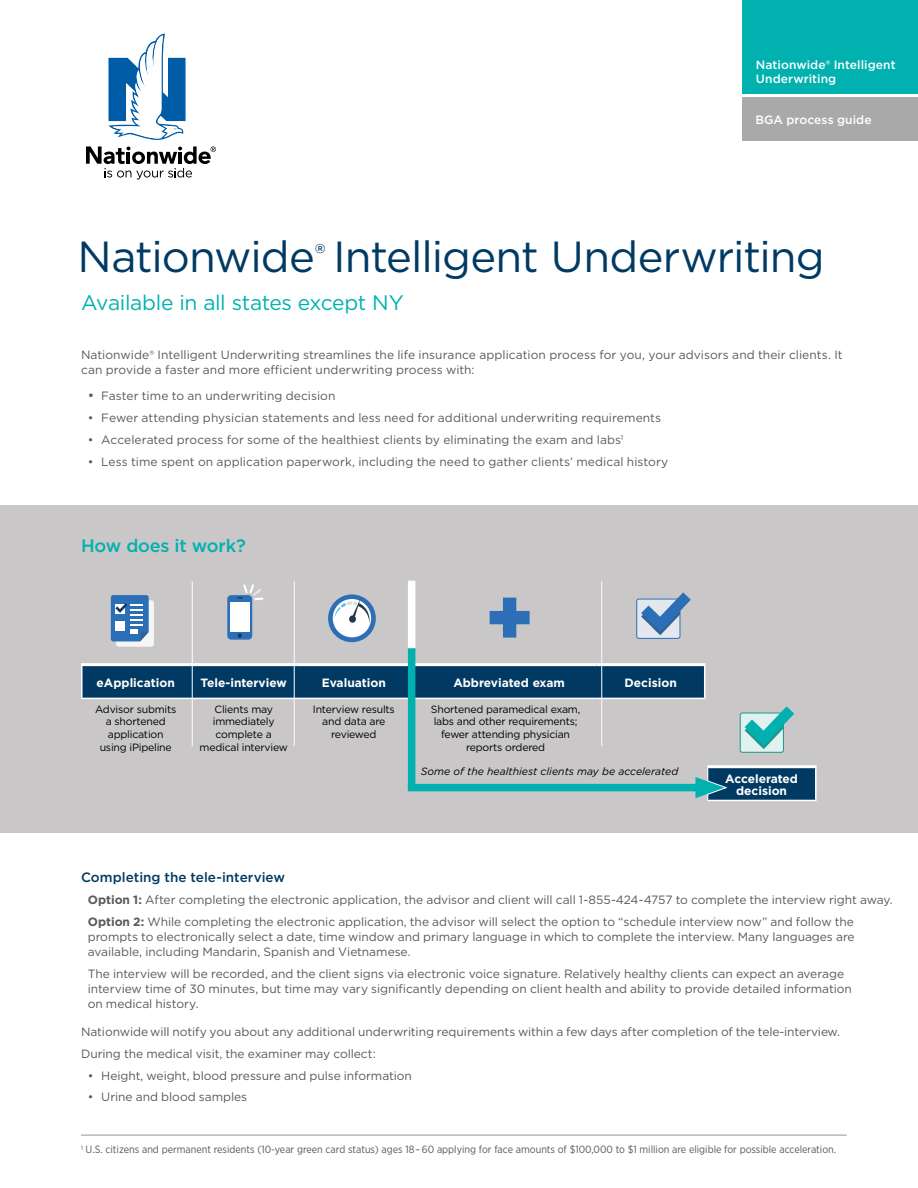
<style>
.page{position:relative;width:918px;height:1188px;background:#fff}
.page>*{position:absolute;margin:0;border:0;box-sizing:border-box;transform-origin:0 0}
.t1{font:43.5px "Gotham";letter-spacing:-.025em;color:#003a63}
.t2{font:21px "Gotham";letter-spacing:-.015em;color:#00b1b0}
.t3{font:500 18px "Gotham";letter-spacing:-.01em;color:#00b1b0}
.t4{font:500 13.5px "Gotham";color:#003a63}
.t5{font:12px/15px "Gotham";color:#58595b}
.t6{font:700 12px/12px "Gotham";color:#fff;text-align:center}
.t7{font:500 12px/14.2px "Gotham";letter-spacing:.005em;color:#fff}
.t8{font:10.5px/12.6px "Gotham";letter-spacing:-.02em;color:#000;text-align:center}
.t9{font:10.5px "Gotham Narrow";color:#58595b}
.t10{font:italic 10.5px "Gotham";color:#000}
.s1{font-size:13.5px}
.s2{font-weight:700}
</style>
<div class="page">
<div style="left:0;top:505px;width:918px;height:327px;background:#c9c7c7"></div>
<div style="left:742px;top:0;width:176px;height:94px;background:#00b1b0"></div>
<div style="left:742px;top:97px;width:176px;height:44px;background:#aaa9aa"></div>
<hr style="left:81px;top:666px;width:1px;height:32px;background:#fff">
<hr style="left:81px;top:663px;width:109px;height:3px;background:#fff">
<hr style="left:81px;top:698px;width:109px;height:1px;background:#fff">
<svg style="left:82px;top:663px;width:623px;height:36px;background:#1d5074"></svg>
<hr style="left:414px;top:698px;width:183px;height:1px;background:#fff">
<hr style="left:597px;top:698px;width:108px;height:1px;background:#fff">
<svg style="left:108px;top:34px;width:78px;height:106px"></svg>
<svg style="left:86px;top:146px;width:130px;height:34px"></svg>
<hr style="left:81px;top:1135px;width:766px;height:1px;background:#939598">
<div style="left:408px;top:648px;width:7px;height:140px;background:#00b1b0"></div>
<hr style="left:192px;top:581px;width:1px;height:165px;background:#fff">
<hr style="left:294px;top:581px;width:1px;height:165px;background:#fff">
<hr style="left:601px;top:581px;width:1px;height:165px;background:#fff">
<div style="left:708px;top:767px;width:108px;height:33px;background:#003a63"></div>
<hr style="left:815px;top:768px;width:2px;height:32px;background:#fff">
<hr style="left:707px;top:800px;width:110px;height:1px;background:#fff">
<hr style="left:707px;top:768px;width:1px;height:32px;background:#fff">
<hr style="left:707px;top:765px;width:110px;height:3px;background:#fff">
<div style="left:740px;top:713px;width:43px;height:39px;background:#e1f1ef;border-radius:2px"></div>
<div style="left:740px;top:713px;width:44px;height:39px;border:1px solid #1e988a;border-radius:2px"></div>
<svg style="left:745px;top:706px;width:49px;height:43px"></svg>
<div style="left:408px;top:784px;width:300px;height:7px;background:#00b1b0"></div>
<svg style="left:695px;top:777px;width:33px;height:21px"></svg>
<div style="left:408px;top:581px;width:7px;height:67px;background:#fff"></div>
<svg style="left:490px;top:598px;width:40px;height:40px"></svg>
<div style="left:637px;top:599px;width:43px;height:39px;background:#e3e7ee;border-radius:2px"></div>
<div style="left:637px;top:599px;width:43px;height:40px;border:1px solid #2d6fb7;border-radius:2px"></div>
<svg style="left:641px;top:592px;width:50px;height:43px"></svg>
<svg style="left:328px;top:594px;width:48px;height:48px"></svg>
<div style="left:227px;top:595px;width:25px;height:45px;background:#2d6fb7;border-radius:4px"></div>
<svg style="left:237px;top:584px;width:26px;height:16px"></svg>
<div style="left:230px;top:602px;width:20px;height:30px;background:#fff"></div>
<svg style="left:238px;top:633px;width:4px;height:5px"></svg>
<div style="left:116px;top:600px;width:38px;height:47px;background:#f5f6f9;border-radius:3px"></div>
<svg style="left:111px;top:595px;width:38px;height:46px"></svg>
<p class="t7" style="left:756px;top:57px;width:141px">Nationwide® Intelligent<br>Underwriting</p>
<p class="t7" style="left:755px;top:112px;width:118px">BGA process guide</p>
<h1 class="t1" style="left:78px;top:228px;width:749px">Nationwide<sup>®</sup> Intelligent Underwriting</h1>
<h2 class="t2" style="left:81px;top:289px;width:324px">Available in all states except NY</h2>
<p class="t5" style="left:81px;top:347px;width:763px">Nationwide® Intelligent Underwriting streamlines the life insurance application process for you, your advisors and their clients. It can provide a faster and more efficient underwriting process with:</p>
<p class="t5" style="left:88px;top:388px;width:249px"><span class="s1">•</span> Faster time to an underwriting decision</p>
<p class="t5" style="left:88px;top:410px;width:575px">• Fewer attending physician statements and less need for additional underwriting requirements</p>
<p class="t5" style="left:88px;top:432px;width:537px">• Accelerated process for some of the healthiest clients by eliminating the exam and labs<sup>1</sup></p>
<p class="t5" style="left:88px;top:454px;width:582px">• Less time spent on application paperwork, including the need to gather clients’ medical history</p>
<h3 class="t3" style="left:81px;top:534px;width:166px">How does it work?</h3>
<p class="t6" style="left:97px;top:676px;width:80px">eApplication</p>
<p class="t6" style="left:201px;top:676px;width:88px">Tele-interview</p>
<p class="t6" style="left:322px;top:676px;width:66px">Evaluation</p>
<p class="t6" style="left:453px;top:676px;width:113px">Abbreviated exam</p>
<p class="t6" style="left:625px;top:676px;width:54px">Decision</p>
<p class="t8" style="left:95px;top:703px;width:83px">Advisor submits a shortened application using iPipeline</p>
<p class="t8" style="left:200px;top:703px;width:90px">Clients may immediately complete a medical interview</p>
<p class="t8" style="left:313px;top:703px;width:83px">Interview results and data are reviewed</p>
<p class="t8" style="left:431px;top:703px;width:151px">Shortened paramedical exam, labs and other requirements; fewer attending physician reports ordered</p>
<p class="t10" style="left:421px;top:765px;width:259px">Some of the healthiest clients may be accelerated</p>
<p class="t6" style="left:725px;top:772px;width:74px">Accelerated decision</p>
<p class="t4" style="left:81px;top:869px;width:206px">Completing the tele-interview</p>
<p class="t5" style="left:88px;top:889px;width:807px;line-height:21.8px"><span class="s2">Option 1:</span> After completing the electronic application, the advisor and client will call 1-855-424-4757 to complete the interview right away.<br><span class="s2">Option 2:</span> While completing the electronic application, the advisor will select the option to “schedule interview now” and follow the</p>
<p class="t5" style="left:88px;top:929px;width:769px">prompts to electronically select a date, time window and primary language in which to complete the interview. Many languages are available, including Mandarin, Spanish and Vietnamese.</p>
<p class="t5" style="left:88px;top:966px;width:766px">The interview will be recorded, and the client signs via electronic voice signature. Relatively healthy clients can expect an average interview time of 30 minutes, but time may vary significantly depending on client health and ability to provide detailed information on medical history.</p>
<p class="t5" style="left:81px;top:1021px;width:761px;line-height:21.8px">Nationwide will notify you about any additional underwriting requirements within a few days after completion of the tele-interview.<br>During the medical visit, the examiner may collect:</p>
<p class="t5" style="left:88px;top:1068px;width:326px">• Height, weight, blood pressure and pulse information</p>
<p class="t5" style="left:88px;top:1089px;width:161px">• Urine and blood samples</p>
<p class="t9" style="left:81px;top:1143px;width:757px"><sup>1</sup> U.S. citizens and permanent residents (10-year green card status) ages 18 – 60 applying for face amounts of $100,000 to $1 million are eligible for possible acceleration.</p>
</div>
